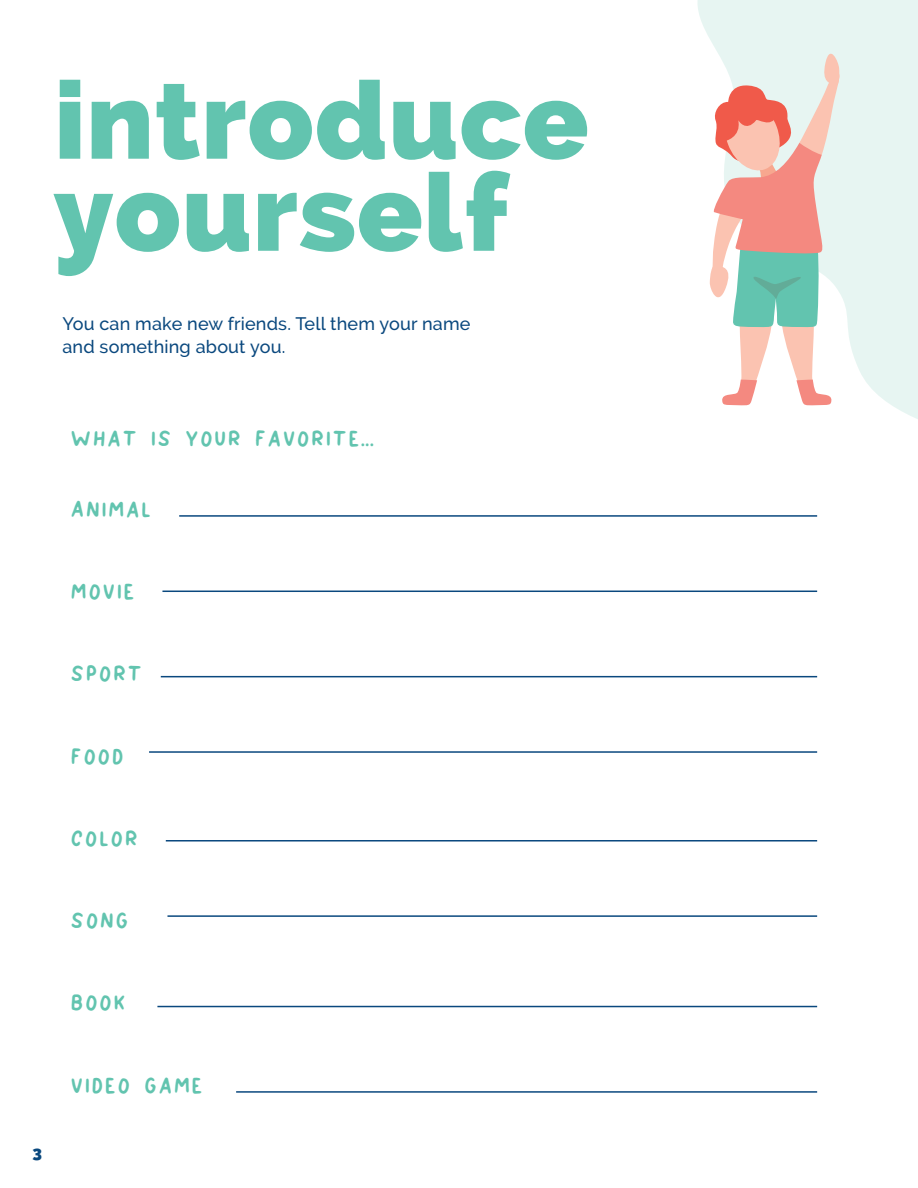
<style>
.page{position:relative;width:918px;height:1188px;background:#fff}
.page>*{position:absolute;margin:0;border:0;box-sizing:border-box;transform-origin:0 0}
.t1{font:800 108.15px/92.1px "Raleway";letter-spacing:.01em;color:#62c4af}
.t2{font:22.5px "IRONHIDES Regular";color:#62c4af}
.t3{font:500 18px/23.4px "Raleway";letter-spacing:.01em;color:#0a487e}
.t4{font:900 16.5px "Raleway";color:#0a487e}
.s1{font-family:"Myriad Pro"}
</style>
<div class="page">
<svg style="left:697px;top:0;width:221px;height:517px;fill:#e7f5f2"></svg>
<hr style="left:179px;top:515px;width:638px;height:2px;background:#0a487e">
<hr style="left:162px;top:591px;width:655px;height:1px;background:#0a487e">
<hr style="left:161px;top:676px;width:656px;height:1px;background:#0a487e">
<hr style="left:149px;top:751px;width:668px;height:2px;background:#0a487e">
<hr style="left:166px;top:840px;width:651px;height:2px;background:#0a487e">
<hr style="left:167px;top:915px;width:650px;height:2px;background:#0a487e">
<hr style="left:157px;top:1006px;width:660px;height:1px;background:#0a487e">
<hr style="left:236px;top:1091px;width:581px;height:2px;background:#0a487e">
<svg style="left:710px;top:42px;width:131px;height:364px"></svg>
<h1 class="t1" style="left:55px;top:75px;width:536px">introduce yourself</h1>
<p class="t3" style="left:62px;top:312px;width:410px">You can make new friends. Tell them your name and something about you.</p>
<p class="t4" style="left:33px;top:1142px;width:11px">3</p>
<p class="t2" style="left:70px;top:425px;width:306px">WHAT IS YOUR FAVORITE<span class="s1">...</span></p>
<p class="t2" style="left:70px;top:496px;width:83px">ANIMAL</p>
<p class="t2" style="left:70px;top:578px;width:67px">MOVIE</p>
<p class="t2" style="left:70px;top:661px;width:74px">SPORT</p>
<p class="t2" style="left:70px;top:743px;width:56px">FOOD</p>
<p class="t2" style="left:70px;top:825px;width:70px">COLOR</p>
<p class="t2" style="left:70px;top:907px;width:61px">SONG</p>
<p class="t2" style="left:70px;top:990px;width:58px">BOOK</p>
<p class="t2" style="left:70px;top:1072px;width:135px">VIDEO GAME</p>
</div>
